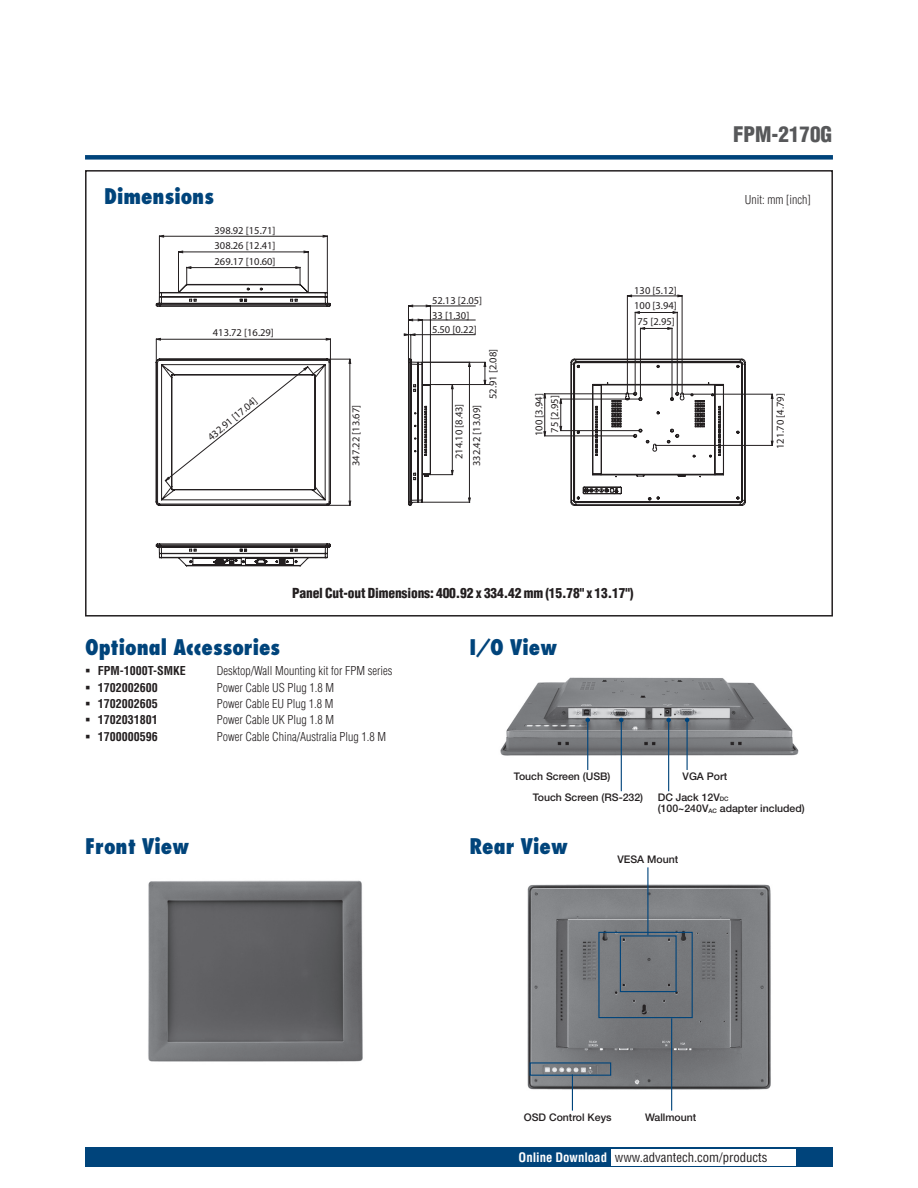
<style>
.page{position:relative;width:918px;height:1188px;background:#fff}
.page>*{position:absolute;margin:0;border:0;box-sizing:border-box;transform-origin:0 0}
.t1{font:800 condensed 21px "Futura";color:#00447b}
.t2{font:900 condensed 21px "Helvetica";color:#57585a}
.t3{font:900 condensed 13.5px "Helvetica";letter-spacing:-.01em;color:#231f20}
.t4{font:condensed 12.75px "Helvetica";color:#231f20}
.t5{font:300 condensed 12px "Helvetica";color:#231f20}
.t6{font:700 condensed 12px "Helvetica";color:#231f20}
.t7{font:10.5px/15.6px "Myriad Pro";color:#231f20;text-align:center}
.t8{font:500 10.5px/11.2px "Helvetica Neue";color:#231f20}
.s1{font-size:6.15px}
.s2{font-weight:700;color:#fff}
</style>
<div class="page">
<div style="left:85px;top:1147px;width:748px;height:20px;background:#00447b"></div>
<div style="left:611px;top:1149px;width:184px;height:16px;background:#fff"></div>
<div style="left:85px;top:155px;width:748px;height:5px;background:#00447b"></div>
<img style="left:500px;top:677px;width:299px;height:90px">
<hr style="left:587px;top:720px;width:1px;height:50px;background:#00447b">
<svg style="left:586px;top:718px;width:4px;height:4px"></svg>
<hr style="left:621px;top:720px;width:1px;height:71px;background:#00447b">
<svg style="left:619px;top:718px;width:5px;height:4px"></svg>
<hr style="left:687px;top:720px;width:1px;height:50px;background:#00447b">
<svg style="left:685px;top:718px;width:4px;height:4px"></svg>
<hr style="left:668px;top:720px;width:1px;height:71px;background:#00447b">
<svg style="left:666px;top:718px;width:5px;height:4px"></svg>
<img style="left:148px;top:880px;width:215px;height:182px">
<img style="left:527px;top:878px;width:244px;height:220px">
<hr style="left:572px;top:1074px;width:1px;height:37px;background:#00447b">
<div style="left:598px;top:932px;width:95px;height:86px;border:1px solid #00447b"></div>
<div style="left:620px;top:935px;width:57px;height:57px;border:1px solid #00447b"></div>
<div style="left:530px;top:1062px;width:81px;height:14px;border:1px solid #00447b"></div>
<hr style="left:671px;top:1018px;width:1px;height:93px;background:#00447b">
<hr style="left:647px;top:867px;width:1px;height:68px;background:#00447b">
<hr style="left:308px;top:251px;width:1px;height:41px;background:#231f20">
<hr style="left:178px;top:251px;width:1px;height:41px;background:#231f20">
<hr style="left:159px;top:236px;width:1px;height:56px;background:#231f20">
<hr style="left:327px;top:236px;width:1px;height:56px;background:#231f20">
<svg style="left:179px;top:250px;width:130px;height:4px"></svg>
<svg style="left:159px;top:234px;width:169px;height:4px"></svg>
<svg style="left:155px;top:543px;width:176px;height:24px"></svg>
<svg style="left:155px;top:266px;width:591px;height:240px"></svg>
<div style="left:85px;top:170px;width:748px;height:447px;border:2px solid #231f20"></div>
<h1 class="t2" style="left:733px;top:121px;width:101px">FPM-2170G</h1>
<h1 class="t1" style="left:104px;top:183px;width:111px">Dimensions</h1>
<p class="t5" style="left:745px;top:193px;width:67px">Unit: mm [inch]</p>
<p class="t7" style="left:215px;top:222px;width:63px">398.92 [15.71]</p>
<p class="t7" style="left:215px;top:237px;width:63px;line-height:16.2px;text-align:left">308.26 [12.41]<br>269.17 [10.60]</p>
<p class="t7" style="left:213px;top:325px;width:63px">413.72 [16.29]</p>
<p class="t7" style="left:204px;top:432px;width:63px;rotate:-40deg">432.91 [17.04]</p>
<p class="t7" style="left:432px;top:293px;width:52px">52.13 [2.05]</p>
<p class="t7" style="left:634px;top:282px;width:44px">130 [5.12]<br>100 [3.94]<br>75 [2.95]</p>
<p class="t7" style="left:432px;top:308px;width:46px;line-height:14.2px;text-align:left">33 [1.30]<br>5.50 [0.22]</p>
<p class="t7" style="left:485px;top:399px;width:52px;rotate:-90deg">52.91 [2.08]</p>
<p class="t7" style="left:348px;top:466px;width:63px;rotate:-90deg">347.22 [13.67]</p>
<p class="t7" style="left:450px;top:466px;width:64px;line-height:17.5px;text-align:right;rotate:-90deg">214.10 [8.43]<br>332.42 [13.09]</p>
<p class="t7" style="left:772px;top:449px;width:57px;rotate:-90deg">121.70 [4.79]</p>
<p class="t7" style="left:531px;top:436px;width:44px;rotate:-90deg">100 [3.94]<br>75 [2.95]</p>
<p class="t3" style="left:292px;top:584px;width:343px">Panel Cut-out Dimensions: 400.92 x 334.42 mm (15.78" x 13.17")</p>
<h1 class="t1" style="left:85px;top:633px;width:197px">Optional Accessories</h1>
<p class="t6" style="left:98px;top:664px;width:90px">FPM-1000T-SMKE</p>
<p class="t5" style="left:217px;top:664px;width:177px">Desktop/Wall Mounting kit for FPM series</p>
<p class="t6" style="left:98px;top:680px;width:61px">1702002600</p>
<p class="t5" style="left:217px;top:680px;width:119px">Power Cable US Plug 1.8 M</p>
<p class="t6" style="left:98px;top:696px;width:61px">1702002605</p>
<p class="t5" style="left:217px;top:697px;width:118px">Power Cable EU Plug 1.8 M</p>
<p class="t6" style="left:98px;top:713px;width:61px">1702031801</p>
<p class="t5" style="left:217px;top:713px;width:119px">Power Cable UK Plug 1.8 M</p>
<p class="t6" style="left:98px;top:729px;width:61px">1700000596</p>
<p class="t5" style="left:217px;top:729px;width:171px">Power Cable China/Australia Plug 1.8 M</p>
<h1 class="t1" style="left:470px;top:633px;width:89px">I/O View</h1>
<p class="t8" style="left:514px;top:770px;width:98px">Touch Screen (USB)</p>
<p class="t8" style="left:683px;top:770px;width:46px">VGA Port</p>
<p class="t8" style="left:533px;top:791px;width:112px">Touch Screen (RS-232)</p>
<p class="t8" style="left:658px;top:791px;width:149px">DC Jack 12V<span class="s1">DC<br></span>(100~240V<span class="s1">AC</span> adapter included)</p>
<h1 class="t1" style="left:85px;top:833px;width:106px">Front View</h1>
<h1 class="t1" style="left:470px;top:833px;width:100px">Rear View</h1>
<p class="t8" style="left:617px;top:853px;width:62px">VESA Mount</p>
<p class="t8" style="left:524px;top:1112px;width:89px">OSD Control Keys</p>
<p class="t8" style="left:645px;top:1111px;width:53px">Wallmount</p>
<p class="t4" style="left:519px;top:1150px;width:250px"><span class="s2">Online Download</span> www.advantech.com/products</p>
</div>
